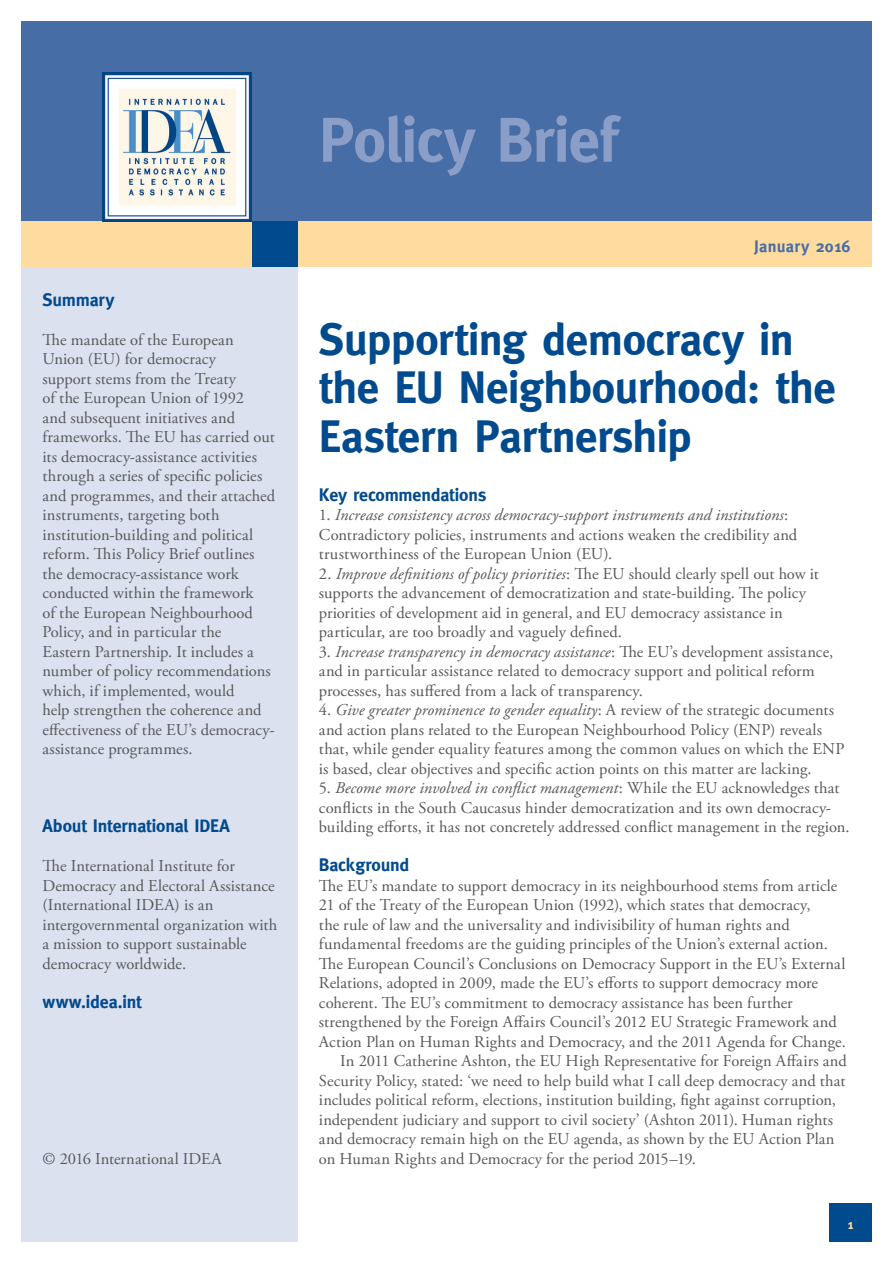
<style>
.page{position:relative;width:893px;height:1263px;background:#fff}
.page>*{position:absolute;margin:0;border:0;box-sizing:border-box;transform-origin:0 0}
.Cover_title{font:700 63px "Meta";letter-spacing:-.015em;color:#8b9ec7}
.Brief_title{font:700 45px/48.8px "Meta";letter-spacing:-.015em;color:#004a8d}
.Title_level1{font:700 18px "Meta";letter-spacing:-.01em;color:#004a8d}
.Paragraph-first{font:16.5px/19.5px "Adobe Garamond Pro";letter-spacing:.005em;color:#57585a}
.Paragraph-indenting{font:16.5px/19.5px "Adobe Garamond Pro";letter-spacing:.005em;color:#57585a}
.Paragraph-copyrights{font:16.5px "Adobe Garamond Pro";color:#57585a}
.Issue_number{font:700 16.5px "Meta";letter-spacing:.02em;color:#476da6}
.Page_number{font:700 13.5px "Meta";color:#fedc9f}
.s1{font-style:italic}
</style>
<div class="page">
<div style="left:829px;top:1203px;width:43px;height:39px;background:#004a8d"></div>
<div style="left:21px;top:21px;width:851px;height:200px;background:#476da6"></div>
<div style="left:21px;top:267px;width:277px;height:975px;background:#dce1ef"></div>
<div style="left:21px;top:221px;width:851px;height:46px;background:#fedc9f"></div>
<div style="left:252px;top:221px;width:46px;height:46px;background:#004a8d"></div>
<img style="left:103px;top:72px;width:149px;height:149px">
<p class="Cover_title" style="left:319px;top:103px;width:300px">Policy Brief</p>
<p class="Issue_number" style="left:754px;top:236px;width:98px">January 2016</p>
<p class="Title_level1" style="left:43px;top:289px;width:73px">Summary</p>
<p class="Paragraph-first" style="left:43px;top:330px;width:234px">The mandate of the European<br>Union (EU) for democracy<br>support stems from the Treaty<br>of the European Union of 1992<br>and subsequent initiatives and frameworks. The EU has carried out its democracy-assistance activities through a series of specific policies and programmes, and their attached instruments, targeting both institution-building and political reform. This Policy Brief outlines the democracy-assistance work conducted within the framework<br>of the European Neighbourhood<br>Policy, and in particular the<br>Eastern Partnership. It includes a number of policy recommendations which, if implemented, would<br>help strengthen the coherence and effectiveness of the EU’s democracy&shy;assistance programmes.</p>
<p class="Brief_title" style="left:319px;top:314px;width:519px">Supporting democracy in the EU Neighbourhood: the<br>Eastern Partnership</p>
<p class="Title_level1" style="left:319px;top:484px;width:169px">Key recommendations</p>
<p class="Paragraph-first" style="left:319px;top:506px;width:480px">1. <span class="s1">Increase consistency across democracy-support instruments and institutions</span>:<br>Contradictory policies, instruments and actions weaken the credibility and trustworthiness of the European Union (EU).</p>
<p class="Paragraph-first" style="left:319px;top:564px;width:501px">2. <span class="s1">Improve definitions of policy priorities</span>: The EU should clearly spell out how it supports the advancement of democratization and state-building. The policy priorities of development aid in general, and EU democracy assistance in particular, are too broadly and vaguely defined.</p>
<p class="Paragraph-first" style="left:319px;top:642px;width:516px">3. <span class="s1">Increase transparency in democracy assistance</span>: The EU’s development assistance, and in particular assistance related to democracy support and political reform processes, has suffered from a lack of transparency.</p>
<p class="Paragraph-first" style="left:319px;top:701px;width:527px">4. <span class="s1">Give greater prominence to gender equality</span>: A review of the strategic documents and action plans related to the European Neighbourhood Policy (ENP) reveals that, while gender equality features among the common values on which the ENP is based, clear objectives and specific action points on this matter are lacking.</p>
<p class="Paragraph-first" style="left:319px;top:779px;width:532px">5. <span class="s1">Become more involved in conflict management</span>: While the EU acknowledges that conflicts in the South Caucasus hinder democratization and its own democracy&shy;building efforts, it has not concretely addressed conflict management in the region.</p>
<p class="Title_level1" style="left:319px;top:855px;width:92px">Background</p>
<p class="Paragraph-first" style="left:319px;top:876px;width:528px">The EU’s mandate to support democracy in its neighbourhood stems from article 21 of the Treaty of the European Union (1992), which states that democracy,<br>the rule of law and the universality and indivisibility of human rights and fundamental freedoms are the guiding principles of the Union’s external action.<br>The European Council’s Conclusions on Democracy Support in the EU’s External Relations, adopted in 2009, made the EU’s efforts to support democracy more coherent. The EU’s commitment to democracy assistance has been further strengthened by the Foreign Affairs Council’s 2012 EU Strategic Framework and Action Plan on Human Rights and Democracy, and the 2011 Agenda for Change.</p>
<p class="Paragraph-indenting" style="left:319px;top:1052px;width:529px;text-indent:21px">In 2011 Catherine Ashton, the EU High Representative for Foreign Affairs and Security Policy, stated: ‘we need to help build what I call deep democracy and that includes political reform, elections, institution building, fight against corruption, independent judiciary and support to civil society’ (Ashton 2011). Human rights and democracy remain high on the EU agenda, as shown by the EU Action Plan on Human Rights and Democracy for the period 2015–19.</p>
<p class="Title_level1" style="left:43px;top:816px;width:189px">About International IDEA</p>
<p class="Paragraph-first" style="left:43px;top:857px;width:236px">The International Institute for<br>Democracy and Electoral Assistance (International IDEA) is an intergovernmental organization with a mission to support sustainable democracy worldwide.</p>
<p class="Title_level1" style="left:43px;top:991px;width:101px">www.idea.int</p>
<p class="Paragraph-copyrights" style="left:43px;top:1149px;width:181px">© 2016 International IDEA</p>
<p class="Page_number" style="left:847px;top:1216px;width:8px">1</p>
</div>
